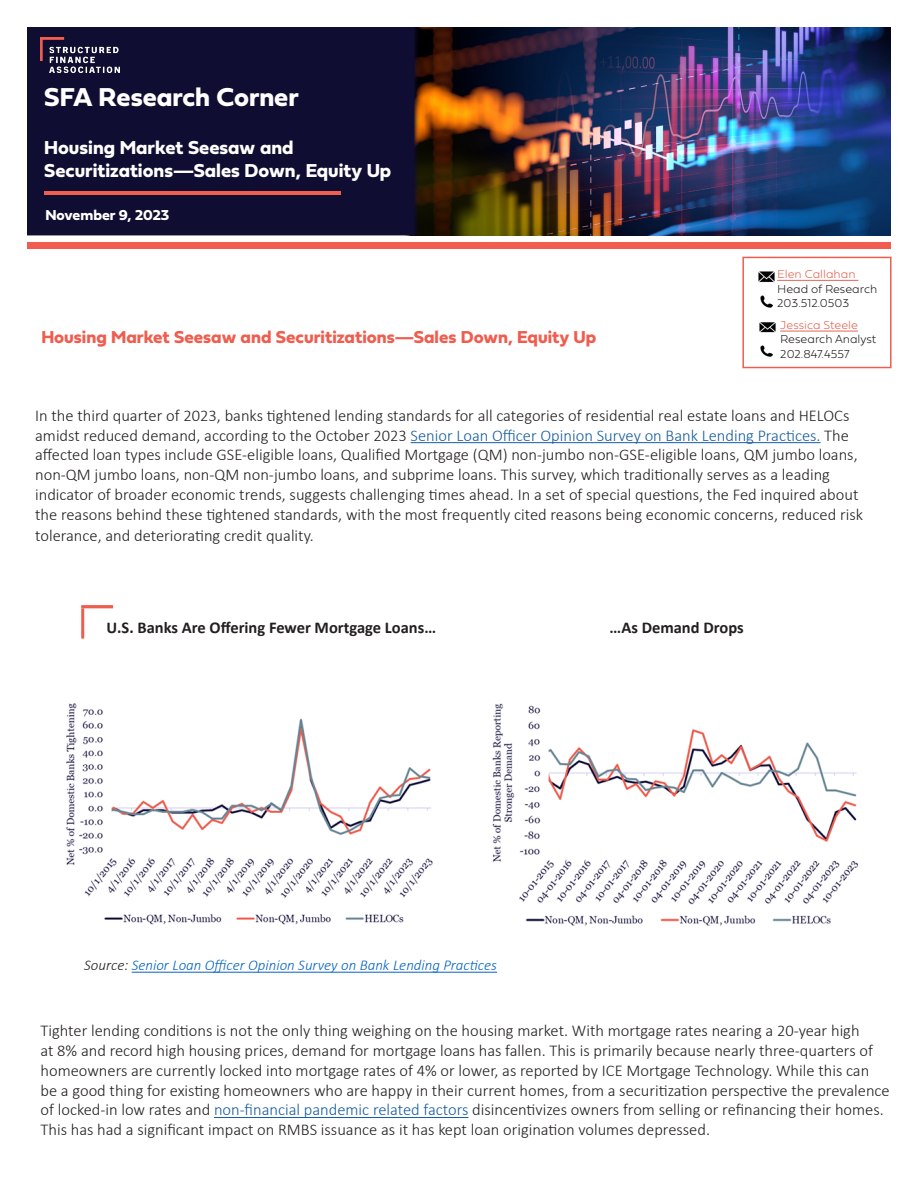
<style>
.page{position:relative;width:918px;height:1188px;background:#fff}
.page>*{position:absolute;margin:0;border:0;box-sizing:border-box;transform-origin:0 0}
.t1{font:27px "Fieldwork Geo Bold";color:#fff}
.t2{font:19.5px "Fieldwork Geo Bold";color:#fff}
.t3{font:18px "Fieldwork Geo Bold";color:#ef5d4e}
.t4{font:300 16.5px/19.8px "Calibri";color:#231f20}
.t5{font:700 16.5px "Calibri";color:#231f20}
.t6{font:italic 300 15px "Calibri";color:#0563c1}
.t7{font:15px "Fieldwork Geo Bold";color:#fff}
.t8{font:100 12px/14.4px "Fieldwork Geo";color:#231f20}
.t9{font:100 12px "Fieldwork Geo";color:#e26554}
.s1{color:#175d9e}
.s2{color:#231f20}
</style>
<div class="page">
<img style="left:420px;top:27px;width:471px;height:208px">
<div style="left:27px;top:242px;width:864px;height:7px;background:#f15d4e"></div>
<div style="left:27px;top:27px;width:393px;height:208px;background:#0f0d31;border:2px solid #0f0e30"></div>
<img style="left:40px;top:37px;width:80px;height:36px">
<hr style="left:44px;top:191px;width:297px;height:4px;background:#f15d4e">
<hr style="left:777px;top:280px;width:81px;height:1px;background:#e26554">
<img style="left:758px;top:271px;width:17px;height:11px">
<svg style="left:761px;top:296px;width:12px;height:12px"></svg>
<div style="left:742px;top:257px;width:150px;height:111px;border:2px solid #ef5d4e"></div>
<img style="left:759px;top:322px;width:17px;height:11px">
<hr style="left:780px;top:331px;width:78px;height:1px;background:#e26554">
<svg style="left:761px;top:345px;width:12px;height:12px"></svg>
<hr style="left:411px;top:442px;width:410px;height:1px;background:#175d9e">
<hr style="left:214px;top:1117px;width:254px;height:1px;background:#175d9e">
<div style="left:81px;top:605px;width:32px;height:3px;background:#ef5d4e;border:2px solid #ef5d4e"></div>
<hr style="left:132px;top:972px;width:365px;height:1px;background:#0563c1">
<div style="left:81px;top:608px;width:3px;height:31px;border:2px solid #ef5d4e"></div>
<img style="left:66px;top:703px;width:367px;height:222px">
<img style="left:492px;top:703px;width:366px;height:223px">
<p class="t1" style="left:44px;top:75px;width:256px">SFA Research Corner</p>
<p class="t2" style="left:44px;top:132px;width:251px">Housing Market Seesaw and</p>
<p class="t2" style="left:44px;top:155px;width:349px">Securitizations—Sales Down, Equity Up</p>
<p class="t7" style="left:45px;top:203px;width:125px">November 9, 2023</p>
<p class="t3" style="left:41px;top:323px;width:556px">Housing Market Seesaw and Securitizations—Sales Down, Equity Up</p>
<p class="t9" style="left:777px;top:265px;width:80px">Elen Callahan</p>
<p class="t8" style="left:777px;top:281px;width:102px">Head of Research<br>203.512.0503</p>
<p class="t9" style="left:780px;top:316px;width:79px">Jessica Steele</p>
<p class="t8" style="left:780px;top:332px;width:97px">Research Analyst<br>202.847.4557</p>
<p class="t4" style="left:35px;top:405px;width:829px">In the third quarter of 2023, banks tightened lending standards for all categories of residential real estate loans and HELOCs amidst reduced demand, according to the October 2023 <span class="s1">Senior Loan Officer Opinion Survey on Bank Lending Practices.</span> The affected loan types include GSE-eligible loans, Qualified Mortgage (QM) non-jumbo non-GSE-eligible loans, QM jumbo loans, non-QM jumbo loans, non-QM non-jumbo loans, and subprime loans. This survey, which traditionally serves as a leading indicator of broader economic trends, suggests challenging times ahead. In a set of special questions, the Fed inquired about the reasons behind these tightened standards, with the most frequently cited reasons being economic concerns, reduced risk</p>
<p class="t4" style="left:35px;top:526px;width:280px">tolerance, and deteriorating credit quality.</p>
<p class="t5" style="left:107px;top:616px;width:331px">U.S. Banks Are Offering Fewer Mortgage Loans…</p>
<p class="t5" style="left:610px;top:616px;width:136px">…As Demand Drops</p>
<p class="t6" style="left:84px;top:956px;width:414px"><span class="s2">Source:</span> Senior Loan Officer Opinion Survey on Bank Lending Practices</p>
<p class="t4" style="left:40px;top:1021px;width:851px">Tighter lending conditions is not the only thing weighing on the housing market. With mortgage rates nearing a 20-year high<br>at 8% and record high housing prices, demand for mortgage loans has fallen. This is primarily because nearly three-quarters of homeowners are currently locked into mortgage rates of 4% or lower, as reported by ICE Mortgage Technology. While this can be a good thing for existing homeowners who are happy in their current homes, from a securitization perspective the prevalence of locked-in low rates and <span class="s1">non-financial pandemic related factors</span> disincentivizes owners from selling or refinancing their homes.<br>This has had a significant impact on RMBS issuance as it has kept loan origination volumes depressed.</p>
</div>
